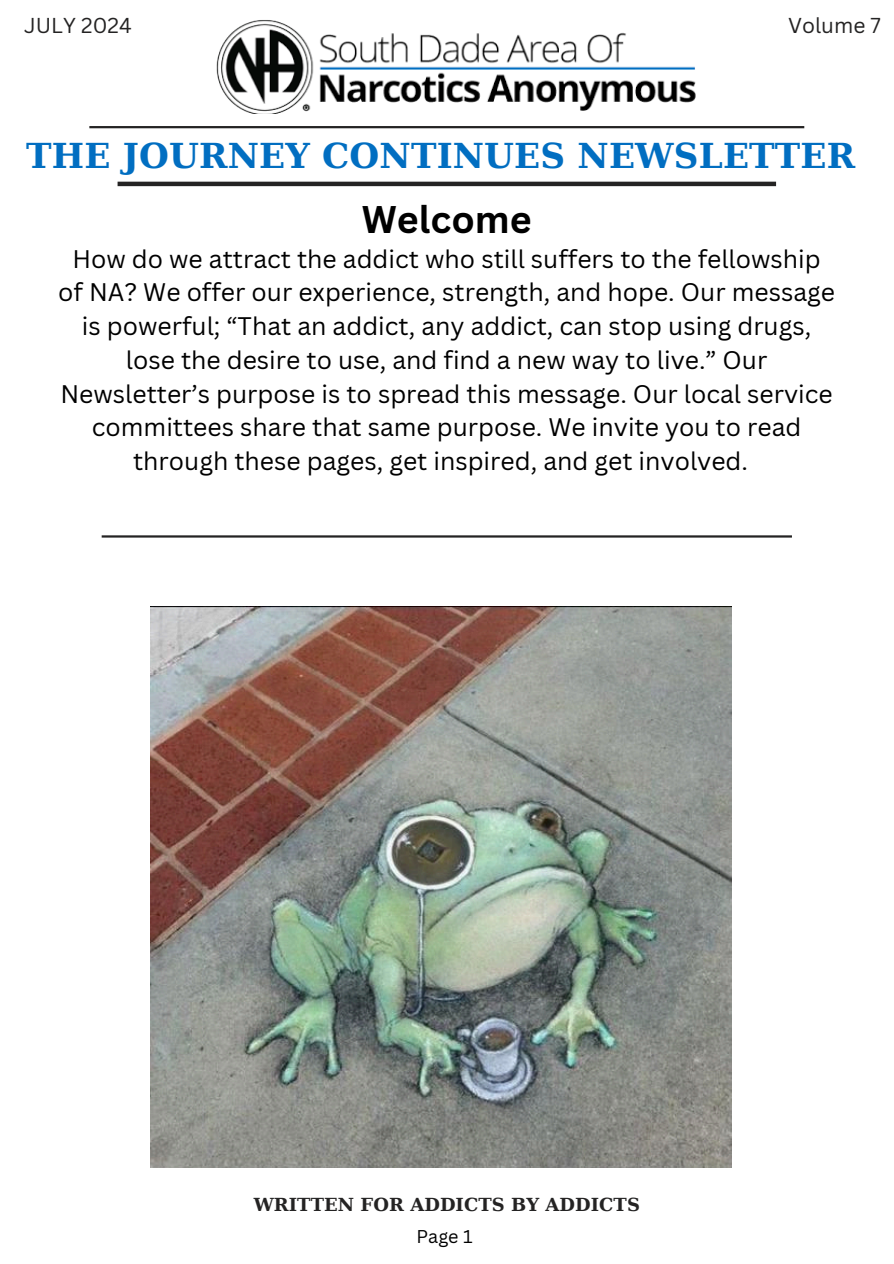
<style>
.page{position:relative;width:894px;height:1264px;background:#fff}
.page>*{position:absolute;margin:0;border:0;box-sizing:border-box;transform-origin:0 0}
.t1{font:700 37.5px "Canva Sans";color:#000}
.t2{font:700 34.2px "DejaVu Serif";letter-spacing:.005em;color:#016ec1}
.t3{font:24.75px/33.8px "Canva Sans";color:#000;text-align:center}
.t4{font:21px "Canva Sans";color:#242323}
.t5{font:18px "Canva Sans";color:#000}
.t6{font:700 17.85px "DejaVu Serif";letter-spacing:.005em;color:#242323}
</style>
<div class="page">
<hr style="left:89px;top:126px;width:715px;height:2px;background:#242323">
<hr style="left:102px;top:535px;width:689px;height:2px;background:#242323">
<img style="left:217px;top:20px;width:479px;height:94px">
<hr style="left:117px;top:182px;width:658px;height:4px;background:#242323">
<img style="left:151px;top:606px;width:580px;height:561px">
<h3 class="t4" style="left:24px;top:11px;width:109px">JULY 2024</h3>
<p class="t4" style="left:787px;top:11px;width:94px">Volume 7</p>
<h2 class="t2" style="left:26px;top:136px;width:830px">THE JOURNEY CONTINUES NEWSLETTER</h2>
<p class="t1" style="left:362px;top:193px;width:171px">Welcome</p>
<h5 class="t3" style="left:58px;top:241px;width:778px">How do we attract the addict who still suffers to the fellowship of NA? We offer our experience, strength, and hope. Our message is powerful; “That an addict, any addict, can stop using drugs, lose the desire to use, and find a new way to live.” Our Newsletter’s purpose is to spread this message. Our local service committees share that same purpose. We invite you to read through these pages, get inspired, and get involved.</h5>
<h1 class="t6" style="left:253px;top:1194px;width:387px">WRITTEN FOR ADDICTS BY ADDICTS</h1>
<h6 class="t5" style="left:416px;top:1223px;width:57px">Page 1</h6>
</div>
